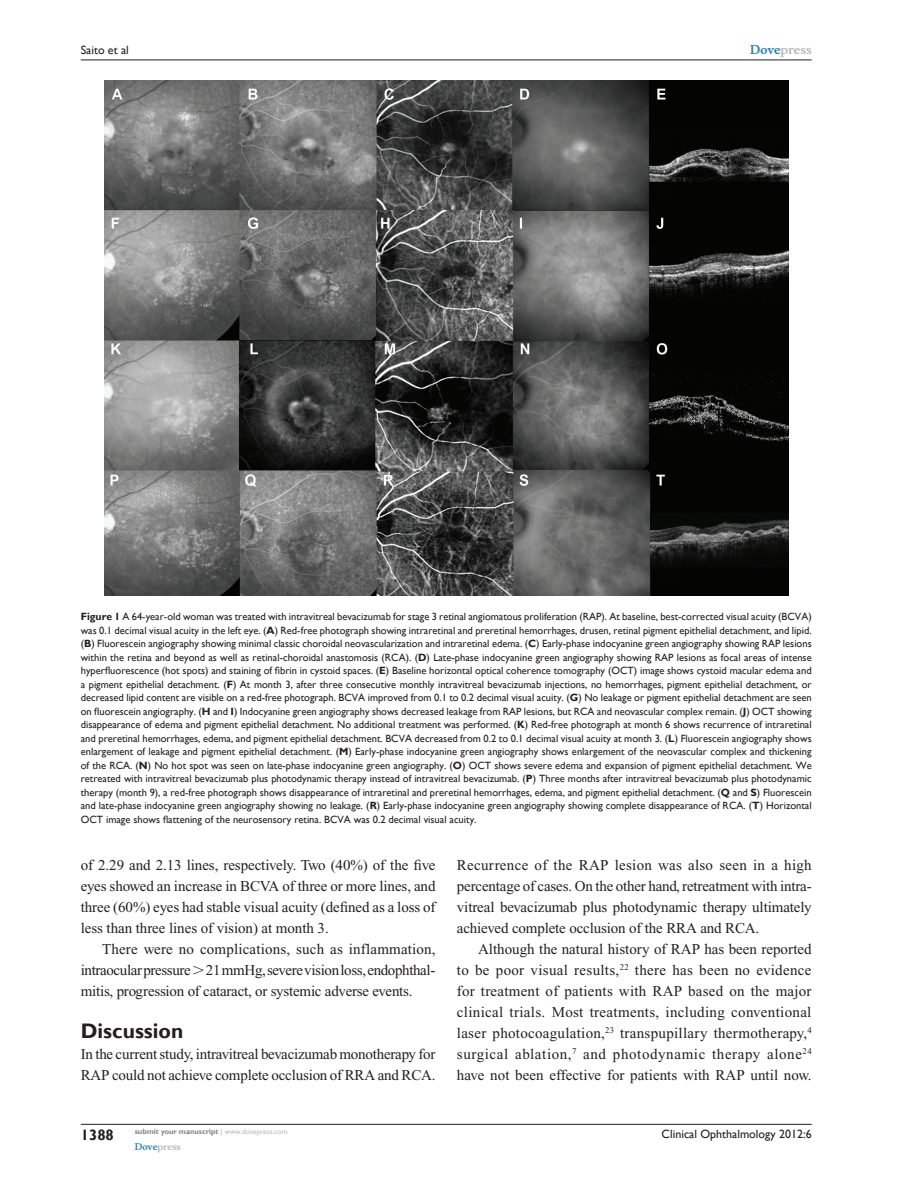
<style>
.page{position:relative;width:918px;height:1188px;background:#fff}
.page>*{position:absolute;margin:0;border:0;box-sizing:border-box;transform-origin:0 0}
.t1{font:700 21px "Gill Sans";color:#231f20}
.Tx{font:15px/21px "Times New Roman";letter-spacing:-.005em;color:#231f20;text-align:justify}
.TxF{font:15px/21px "Times New Roman";letter-spacing:-.01em;color:#231f20}
.t2{font:700 15px "Gill Sans";color:#231f20}
.t3{font:12px "Gill Sans";color:#231f20}
.t4{font:700 12px "Musee";color:#b8b9bc}
.FC{font:10.5px/13.5px "Gill Sans";color:#231f20;text-align:justify}
.t5{font:700 9px "Musee";color:#b8b9bc}
.t6{font:700 7.5px "Gill Sans";color:#808285}
.s1{color:#3485ae}
.s2{font-weight:700}
.s3{font-family:"Mathematical Pi One"}
.s4{font-weight:400;color:#b8b9bc}
</style>
<div class="page">
<img style="left:104px;top:81px;width:684px;height:514px">
<hr style="left:81px;top:1124px;width:731px;height:1px;background:#231f20">
<hr style="left:81px;top:60px;width:731px;height:1px;background:#231f20">
<p class="t3" style="left:81px;top:43px;width:50px">Saito et al</p>
<p class="t4" style="left:750px;top:43px;width:63px"><span class="s1">Dove</span>press</p>
<p class="FC" style="left:81px;top:610px;width:732px"><span class="s2">Figure 1</span> A 64-year-old woman was treated with intravitreal bevacizumab for stage 3 retinal angiomatous proliferation (RAP). At baseline, best-corrected visual acuity (BCVA) was 0.1 decimal visual acuity in the left eye. (<span class="s2">A</span>) Red-free photograph showing intraretinal and preretinal hemorrhages, drusen, retinal pigment epithelial detachment, and lipid. (<span class="s2">B</span>) Fluorescein angiography showing minimal classic choroidal neovascularization and intraretinal edema. (<span class="s2">C</span>) Early-phase indocyanine green angiography showing RAP lesions within the retina and beyond as well as retinal-choroidal anastomosis (RCA). (<span class="s2">D</span>) Late-phase indocyanine green angiography showing RAP lesions as focal areas of intense hyperfluorescence (hot spots) and staining of fibrin in cystoid spaces. (<span class="s2">E</span>) Baseline horizontal optical coherence tomography (OCT) image shows cystoid macular edema and a pigment epithelial detachment. (<span class="s2">F</span>) At month 3, after three consecutive monthly intravitreal bevacizumab injections, no hemorrhages, pigment epithelial detachment, or decreased lipid content are visible on a red-free photograph. BCVA improved from 0.1 to 0.2 decimal visual acuity. (<span class="s2">G</span>) No leakage or pigment epithelial detachment are seen on fluorescein angiography. (<span class="s2">H</span> and <span class="s2">I</span>) Indocyanine green angiography shows decreased leakage from RAP lesions, but RCA and neovascular complex remain. (<span class="s2">J</span>) OCT showing disappearance of edema and pigment epithelial detachment. No additional treatment was performed. (<span class="s2">K</span>) Red-free photograph at month 6 shows recurrence of intraretinal and preretinal hemorrhages, edema, and pigment epithelial detachment. BCVA decreased from 0.2 to 0.1 decimal visual acuity at month 3. (<span class="s2">L</span>) Fluorescein angiography shows enlargement of leakage and pigment epithelial detachment. (<span class="s2">M</span>) Early-phase indocyanine green angiography shows enlargement of the neovascular complex and thickening of the RCA. (<span class="s2">N</span>) No hot spot was seen on late-phase indocyanine green angiography. (<span class="s2">O</span>) OCT shows severe edema and expansion of pigment epithelial detachment. We retreated with intravitreal bevacizumab plus photodynamic therapy instead of intravitreal bevacizumab. (<span class="s2">P</span>) Three months after intravitreal bevacizumab plus photodynamic therapy (month 9), a red-free photograph shows disappearance of intraretinal and preretinal hemorrhages, edema, and pigment epithelial detachment. (<span class="s2">Q</span> and <span class="s2">S</span>) Fluorescein and late-phase indocyanine green angiography showing no leakage. (<span class="s2">R</span>) Early-phase indocyanine green angiography showing complete disappearance of RCA. (<span class="s2">T</span>) Horizontal OCT image shows flattening of the neurosensory retina. BCVA was 0.2 decimal visual acuity.</p>
<p class="Tx" style="left:81px;top:854px;width:356px">of 2.29 and 2.13 lines, respectively. Two (40%) of the five eyes showed an increase in BCVA of three or more lines, and three (60%) eyes had stable visual acuity (defined as a loss of less than three lines of vision) at month 3.</p>
<p class="Tx" style="left:81px;top:938px;width:356px;text-indent:21px">There were no complications, such as inflammation, intraocular pressure<span class="s3">.</span>21mmHg, severe vision loss, endophthal&shy;mitis, progression of cataract, or systemic adverse events.</p>
<h1 class="t1" style="left:81px;top:1018px;width:104px">Discussion</h1>
<p class="TxF" style="left:81px;top:1043px;width:356px">In the current study, intravitreal bevacizumab monotherapy for<br>RAP could not achieve complete occlusion of RRA and RCA.</p>
<p class="TxF" style="left:457px;top:854px;width:356px;text-align:justify">Recurrence of the RAP lesion was also seen in a high percentage of cases. On the other hand, retreatment with intra&shy;vitreal bevacizumab plus photodynamic therapy ultimately achieved complete occlusion of the RRA and RCA.</p>
<p class="Tx" style="left:457px;top:938px;width:356px;text-indent:21px">Although the natural history of RAP has been reported to be poor visual results,<sup>22</sup> there has been no evidence for treatment of patients with RAP based on the major clinical trials. Most treatments, including conventional laser photocoagulation,<sup>23</sup> transpupillary thermotherapy,<sup>4 </sup>surgical ablation,<sup>7</sup> and photodynamic therapy alone<sup>24 </sup>have not been effective for patients with RAP until now.</p>
<h2 class="t2" style="left:81px;top:1126px;width:35px">1388</h2>
<p class="t6" style="left:135px;top:1127px;width:154px">submit your manuscript <span class="s4">| www.dovepress.com</span></p>
<p class="t5" style="left:135px;top:1141px;width:48px"><span class="s1">Dove</span>press</p>
<p class="t3" style="left:662px;top:1127px;width:152px">Clinical Ophthalmology 2012:6</p>
</div>
